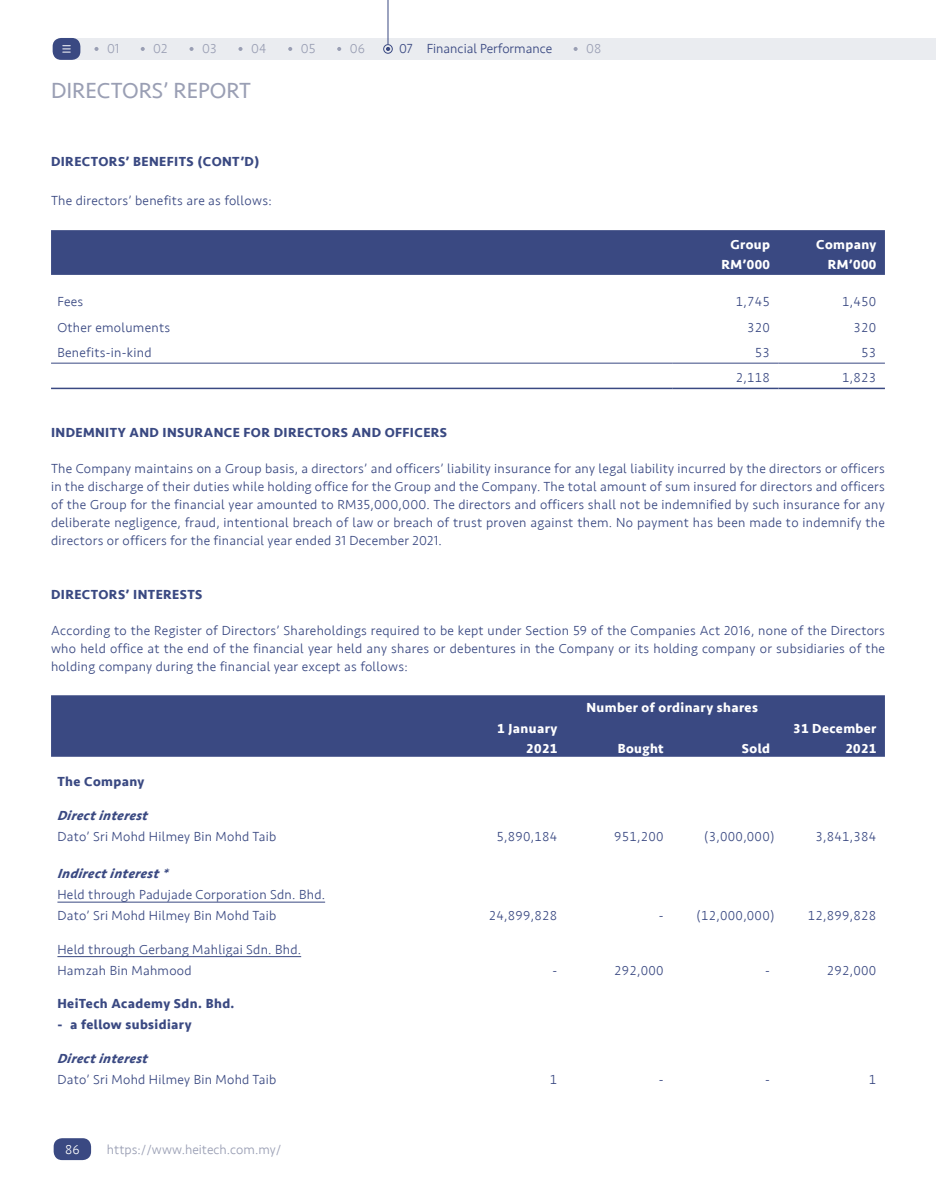
<style>
.page{position:relative;width:936px;height:1191px;background:#fff}
.page>*{position:absolute;margin:0;border:0;box-sizing:border-box;transform-origin:0 0}
.t1{font:22.5px "Seravek";color:#9a9fb4}
.t2{font:300 13.5px/18px "Seravek";letter-spacing:.02em;color:#3a4982;text-align:justify}
.t3{font:700 13.5px "Seravek";letter-spacing:.03em;color:#3a4982}
.t4{font:700 13.5px/19.5px "Seravek";letter-spacing:.03em;color:#fff;text-align:right}
.t5{font:italic 700 13.5px "Seravek";color:#3a4982}
.t6{font:300 13.5px "Seravek";color:#9a9fb4}
.t7{font:300 13.5px "Seravek";color:#3a4982}
.t8{font:300 13.5px "Seravek";color:#fff}
</style>
<div class="page">
<div style="left:60px;top:38px;width:875px;height:21px;background:#eaecf0"></div>
<svg style="left:94px;top:47px;width:4px;height:4px"></svg>
<svg style="left:238px;top:47px;width:4px;height:4px"></svg>
<svg style="left:189px;top:47px;width:4px;height:4px"></svg>
<svg style="left:141px;top:47px;width:4px;height:4px"></svg>
<svg style="left:288px;top:47px;width:4px;height:4px"></svg>
<svg style="left:337px;top:47px;width:4px;height:4px"></svg>
<svg style="left:573px;top:47px;width:4px;height:4px"></svg>
<div style="left:53px;top:38px;width:27px;height:22px;background:#3a4982;border-radius:9px"></div>
<svg style="left:63px;top:45px;width:7px;height:8px"></svg>
<svg style="left:386px;top:47px;width:4px;height:4px"></svg>
<div style="left:383px;top:44px;width:9px;height:10px;border:1px solid #3a4982;border-radius:50%"></div>
<hr style="left:387px;top:0;width:1px;height:44px;background:#3a4982">
<div style="left:54px;top:1138px;width:37px;height:22px;background:#3a4982;border-radius:9px"></div>
<div style="left:51px;top:230px;width:833px;height:45px;background:#3a4982"></div>
<hr style="left:51px;top:363px;width:621px;height:1px;background:#3a4982">
<hr style="left:672px;top:363px;width:106px;height:1px;background:#3a4982">
<hr style="left:778px;top:363px;width:106px;height:1px;background:#3a4982">
<hr style="left:51px;top:388px;width:621px;height:1px;background:#3a4982">
<hr style="left:672px;top:388px;width:106px;height:1px;background:#3a4982">
<hr style="left:778px;top:388px;width:106px;height:1px;background:#3a4982">
<div style="left:51px;top:695px;width:833px;height:61px;background:#3a4982"></div>
<hr style="left:57px;top:902px;width:268px;height:1px;background:#3a4982">
<hr style="left:57px;top:956px;width:244px;height:1px;background:#3a4982">
<p class="t6" style="left:107px;top:41px;width:14px">01</p>
<p class="t6" style="left:153px;top:41px;width:16px">02</p>
<p class="t6" style="left:202px;top:41px;width:16px">03</p>
<p class="t6" style="left:251px;top:41px;width:16px">04</p>
<p class="t6" style="left:301px;top:41px;width:16px">05</p>
<p class="t6" style="left:350px;top:41px;width:17px">06</p>
<p class="t7" style="left:399px;top:41px;width:155px">07 Financial Performance</p>
<p class="t6" style="left:586px;top:41px;width:17px">08</p>
<h1 class="t1" style="left:51px;top:73px;width:201px">DIRECTORS’ REPORT</h1>
<p class="t3" style="left:51px;top:150px;width:210px">DIRECTORS’ BENEFITS (CONT’D)</p>
<p class="t2" style="left:51px;top:191px;width:222px">The directors’ benefits are as follows:</p>
<p class="t4" style="left:721px;top:234px;width:50px">Group<br>RM’000</p>
<p class="t4" style="left:816px;top:234px;width:62px">Company<br>RM’000</p>
<p class="t2" style="left:57px;top:293px;width:27px">Fees</p>
<p class="t2" style="left:735px;top:293px;width:36px">1,745</p>
<p class="t2" style="left:842px;top:293px;width:36px">1,450</p>
<p class="t2" style="left:57px;top:318px;width:114px">Other emoluments</p>
<p class="t2" style="left:747px;top:318px;width:24px">320</p>
<p class="t2" style="left:853px;top:318px;width:24px">320</p>
<p class="t2" style="left:57px;top:343px;width:96px">Benefits-in-kind</p>
<p class="t2" style="left:754px;top:343px;width:17px">53</p>
<p class="t2" style="left:861px;top:343px;width:17px">53</p>
<p class="t2" style="left:735px;top:369px;width:36px">2,118</p>
<p class="t2" style="left:842px;top:369px;width:36px">1,823</p>
<p class="t3" style="left:51px;top:422px;width:397px">INDEMNITY AND INSURANCE FOR DIRECTORS AND OFFICERS</p>
<p class="t2" style="left:51px;top:460px;width:835px">The Company maintains on a Group basis, a directors’ and officers’ liability insurance for any legal liability incurred by the directors or officers in the discharge of their duties while holding office for the Group and the Company. The total amount of sum insured for directors and officers of the Group for the financial year amounted to RM35,000,000. The directors and officers shall not be indemnified by such insurance for any deliberate negligence, fraud, intentional breach of law or breach of trust proven against them. No payment has been made to indemnify the directors or officers for the financial year ended 31 December 2021.</p>
<p class="t3" style="left:51px;top:584px;width:153px">DIRECTORS’ INTERESTS</p>
<p class="t2" style="left:51px;top:622px;width:835px">According to the Register of Directors’ Shareholdings required to be kept under Section 59 of the Companies Act 2016, none of the Directors who held office at the end of the financial year held any shares or debentures in the Company or its holding company or subsidiaries of the holding company during the financial year except as follows:</p>
<p class="t4" style="left:586px;top:697px;width:173px">Number of ordinary shares</p>
<p class="t4" style="left:497px;top:718px;width:61px">1 January<br>2021</p>
<p class="t4" style="left:793px;top:718px;width:85px">31 December<br>2021</p>
<p class="t4" style="left:617px;top:738px;width:47px">Bought</p>
<p class="t4" style="left:742px;top:738px;width:30px">Sold</p>
<p class="t3" style="left:57px;top:770px;width:88px">The Company</p>
<p class="t5" style="left:57px;top:803px;width:95px">Directinterest</p>
<p class="t2" style="left:57px;top:827px;width:220px">Dato’ Sri Mohd Hilmey Bin Mohd Taib</p>
<p class="t2" style="left:496px;top:827px;width:62px">5,890,184</p>
<p class="t2" style="left:614px;top:827px;width:51px">951,200</p>
<p class="t2" style="left:704px;top:827px;width:72px">(3,000,000)</p>
<p class="t2" style="left:815px;top:827px;width:62px">3,841,384</p>
<p class="t5" style="left:57px;top:862px;width:115px">Indirectinterest*</p>
<p class="t2" style="left:57px;top:884px;width:269px;line-height:21px">Held through Padujade Corporation Sdn. Bhd.<br>Dato’ Sri Mohd Hilmey Bin Mohd Taib</p>
<p class="t2" style="left:488px;top:907px;width:70px">24,899,828</p>
<p class="t2" style="left:659px;top:907px;width:6px">-</p>
<p class="t2" style="left:696px;top:907px;width:80px">(12,000,000)</p>
<p class="t2" style="left:807px;top:907px;width:70px">12,899,828</p>
<p class="t2" style="left:57px;top:939px;width:245px;line-height:21px">Held through Gerbang Mahligai Sdn. Bhd.<br>Hamzah Bin Mahmood</p>
<p class="t2" style="left:552px;top:961px;width:6px">-</p>
<p class="t2" style="left:614px;top:961px;width:51px">292,000</p>
<p class="t2" style="left:765px;top:961px;width:6px">-</p>
<p class="t2" style="left:826px;top:961px;width:51px">292,000</p>
<p class="t3" style="left:57px;top:993px;width:178px">HeiTech Academy Sdn. Bhd.</p>
<p class="t3" style="left:57px;top:1014px;width:136px">- a fellow subsidiary</p>
<p class="t5" style="left:57px;top:1047px;width:95px">Directinterest</p>
<p class="t2" style="left:57px;top:1070px;width:220px">Dato’ Sri Mohd Hilmey Bin Mohd Taib</p>
<p class="t2" style="left:550px;top:1070px;width:9px">1</p>
<p class="t2" style="left:659px;top:1070px;width:6px">-</p>
<p class="t2" style="left:765px;top:1070px;width:6px">-</p>
<p class="t2" style="left:868px;top:1070px;width:9px">1</p>
<p class="t8" style="left:65px;top:1141px;width:16px">86</p>
<p class="t6" style="left:107px;top:1141px;width:176px">https://www.heitech.com.my/</p>
</div>
